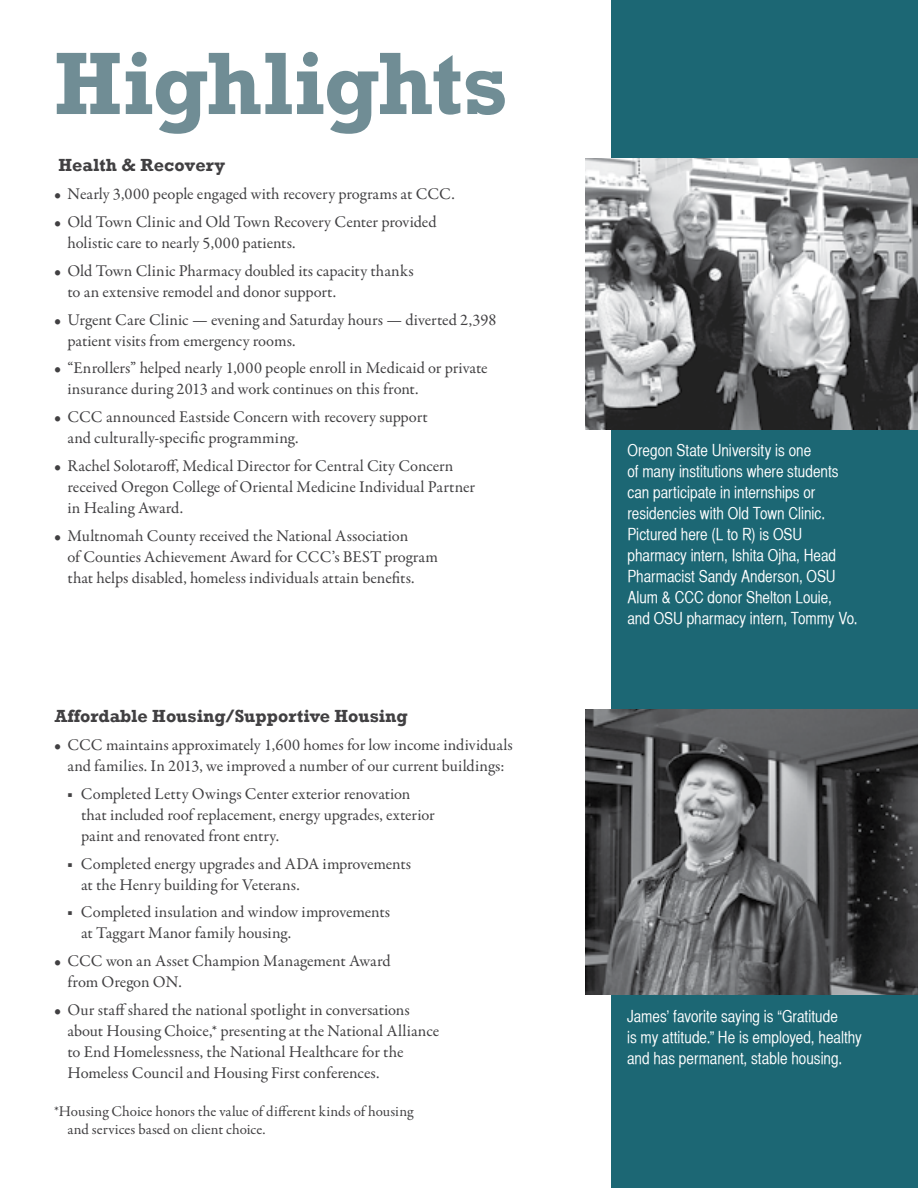
<style>
.page{position:relative;width:918px;height:1188px;background:#fff}
.page>*{position:absolute;margin:0;border:0;box-sizing:border-box;transform-origin:0 0}
.t1{font:700 90px "Rockwell";letter-spacing:-.015em;color:#708d95}
.t2{font:700 18px "Rockwell";color:#414042}
.t3{font:16.5px/21px "Garamond Premr Pro";letter-spacing:-.005em;color:#414042}
.t4{font:16.5px/21px "Helvetica CY Plain";color:#fff}
.t5{font:15px/18px "Garamond Premr Pro";letter-spacing:-.005em;color:#414042}
</style>
<div class="page">
<div style="left:611px;top:0;width:307px;height:1188px;background:#1c6774"></div>
<img style="left:585px;top:709px;width:332px;height:286px">
<img style="left:585px;top:158px;width:333px;height:272px">
<p class="t1" style="left:54px;top:29px;width:456px">Highlights</p>
<p class="t2" style="left:58px;top:154px;width:168px">Health &amp; Recovery</p>
<p class="t3" style="left:54px;top:184px;width:402px">• Nearly 3,000 people engaged with recovery programs at CCC.</p>
<p class="t3" style="left:68px;top:212px;width:371px;text-indent:-14px">• Old Town Clinic and Old Town Recovery Center provided holistic care to nearly 5,000 patients.</p>
<p class="t3" style="left:68px;top:261px;width:348px;text-indent:-14px">• Old Town Clinic Pharmacy doubled its capacity thanks to an extensive remodel and donor support.</p>
<p class="t3" style="left:68px;top:309px;width:430px;text-indent:-14px">• Urgent Care Clinic — evening and Saturday hours — diverted 2,398 patient visits from emergency rooms.</p>
<p class="t3" style="left:68px;top:358px;width:422px;text-indent:-14px">• “Enrollers” helped nearly 1,000 people enroll in Medicaid or private insurance during 2013 and work continues on this front.</p>
<p class="t3" style="left:68px;top:407px;width:362px;text-indent:-14px">• CCC announced Eastside Concern with recovery support and culturally-specific programming.</p>
<p class="t3" style="left:68px;top:456px;width:409px;text-indent:-14px">• Rachel Solotaroff, Medical Director for Central City Concern received Oregon College of Oriental Medicine Individual Partner in Healing Award.</p>
<p class="t3" style="left:68px;top:525px;width:372px;text-indent:-14px">• Multnomah County received the National Association<br>of Counties Achievement Award for CCC’s BEST program that helps disabled, homeless individuals attain benefits.</p>
<p class="t2" style="left:55px;top:705px;width:354px">Affordable Housing/Supportive Housing</p>
<p class="t3" style="left:54px;top:735px;width:460px;text-align:center">• CCC maintains approximately 1,600 homes for low income individuals and families. In 2013, we improved a number of our current buildings:</p>
<p class="t3" style="left:81px;top:783px;width:355px;text-indent:-14px">■ Completed Letty Owings Center exterior renovation that included roof replacement, energy upgrades, exterior paint and renovated front entry.</p>
<p class="t3" style="left:81px;top:853px;width:332px;text-indent:-14px">■ Completed energy upgrades and ADA improvements at the Henry building for Veterans.</p>
<p class="t3" style="left:81px;top:902px;width:311px;text-indent:-14px">■ Completed insulation and window improvements at Taggart Manor family housing.</p>
<p class="t3" style="left:68px;top:951px;width:325px;text-indent:-14px">• CCC won an Asset Champion Management Award from Oregon ON.</p>
<p class="t3" style="left:68px;top:999px;width:373px;text-indent:-14px">• Our staff shared the national spotlight in conversations about Housing Choice,* presenting at the National Alliance to End Homelessness, the National Healthcare for the Homeless Council and Housing First conferences.</p>
<p class="t5" style="left:68px;top:1103px;width:347px;text-indent:-14px">*Housing Choice honors the value of different kinds of housing and services based on client choice.</p>
<p class="t4" style="left:627px;top:439px;width:232px">Oregon State University is one<br>of many institutions where students can participate in internships or residencies with Old Town Clinic.<br>Pictured here (L to R) is OSU pharmacy intern, Ishita Ojha, Head<br>Pharmacist Sandy Anderson, OSU<br>Alum &amp; CCC donor Shelton Louie, and OSU pharmacy intern, Tommy Vo.</p>
<p class="t4" style="left:627px;top:1006px;width:237px">James’ favorite saying is “Gratitude<br>is my attitude.” He is employed, healthy and has permanent, stable housing.</p>
</div>
